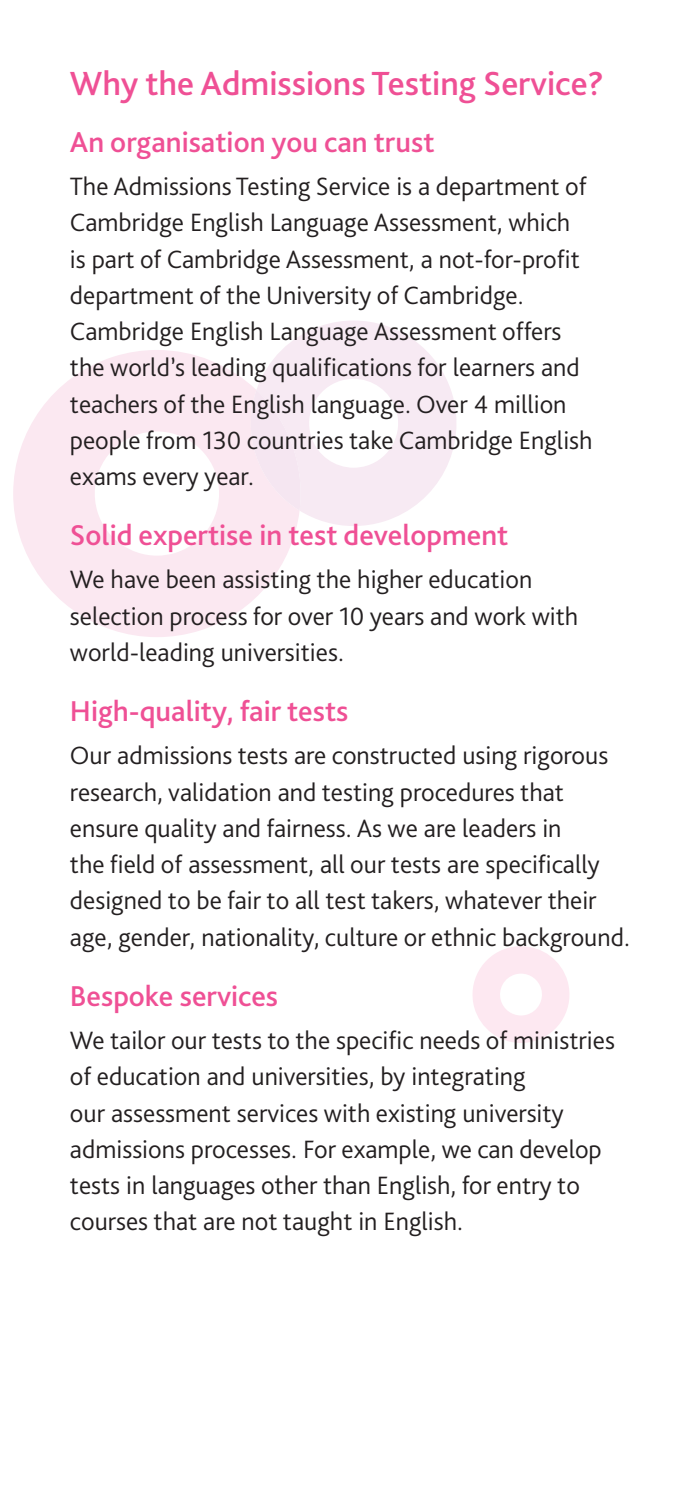
<style>
.page{position:relative;width:700px;height:1486px;background:#fff}
.page>*{position:absolute;margin:0;border:0;box-sizing:border-box;transform-origin:0 0}
.t1{font:500 35px "Bliss Pro";color:#ef5095}
.t2{font:500 30px "Bliss Pro";color:#ef5095}
.t3{font:300 26.25px/36.2px "Bliss Pro";color:#231f20}
</style>
<div class="page">
<svg style="left:472px;top:946px;width:97px;height:97px"></svg>
<svg style="left:13px;top:350px;width:284px;height:287px;fill:#fbe8f1"></svg>
<svg style="left:248px;top:320px;width:208px;height:206px"></svg>
<h1 class="t1" style="left:70px;top:71px;width:535px">Why the Admissions Testing Service?</h1>
<p class="t2" style="left:70px;top:130px;width:366px">An organisation you can trust</p>
<p class="t3" style="left:70px;top:171px;width:524px">The Admissions Testing Service is a department of Cambridge English Language Assessment, which is part of Cambridge Assessment, a not-for-profit department of the University of Cambridge.<br>Cambridge English Language Assessment offers the world’s leading qualifications for learners and teachers of the English language. Over 4 million people from 130 countries take Cambridge English exams every year.</p>
<p class="t2" style="left:70px;top:524px;width:439px">Solid expertise in test development</p>
<p class="t3" style="left:70px;top:564px;width:509px">We have been assisting the higher education selection process for over 10 years and work with world-leading universities.</p>
<p class="t2" style="left:70px;top:699px;width:280px">High-quality, fair tests</p>
<p class="t3" style="left:70px;top:740px;width:561px">Our admissions tests are constructed using rigorous research, validation and testing procedures that ensure quality and fairness. As we are leaders in<br>the field of assessment, all our tests are specifically designed to be fair to all test takers, whatever their age, gender, nationality, culture or ethnic background.</p>
<p class="t2" style="left:70px;top:984px;width:209px">Bespoke services</p>
<p class="t3" style="left:70px;top:1024px;width:546px">We tailor our tests to the specific needs of ministries of education and universities, by integrating<br>our assessment services with existing university admissions processes. For example, we can develop tests in languages other than English, for entry to courses that are not taught in English.</p>
</div>
